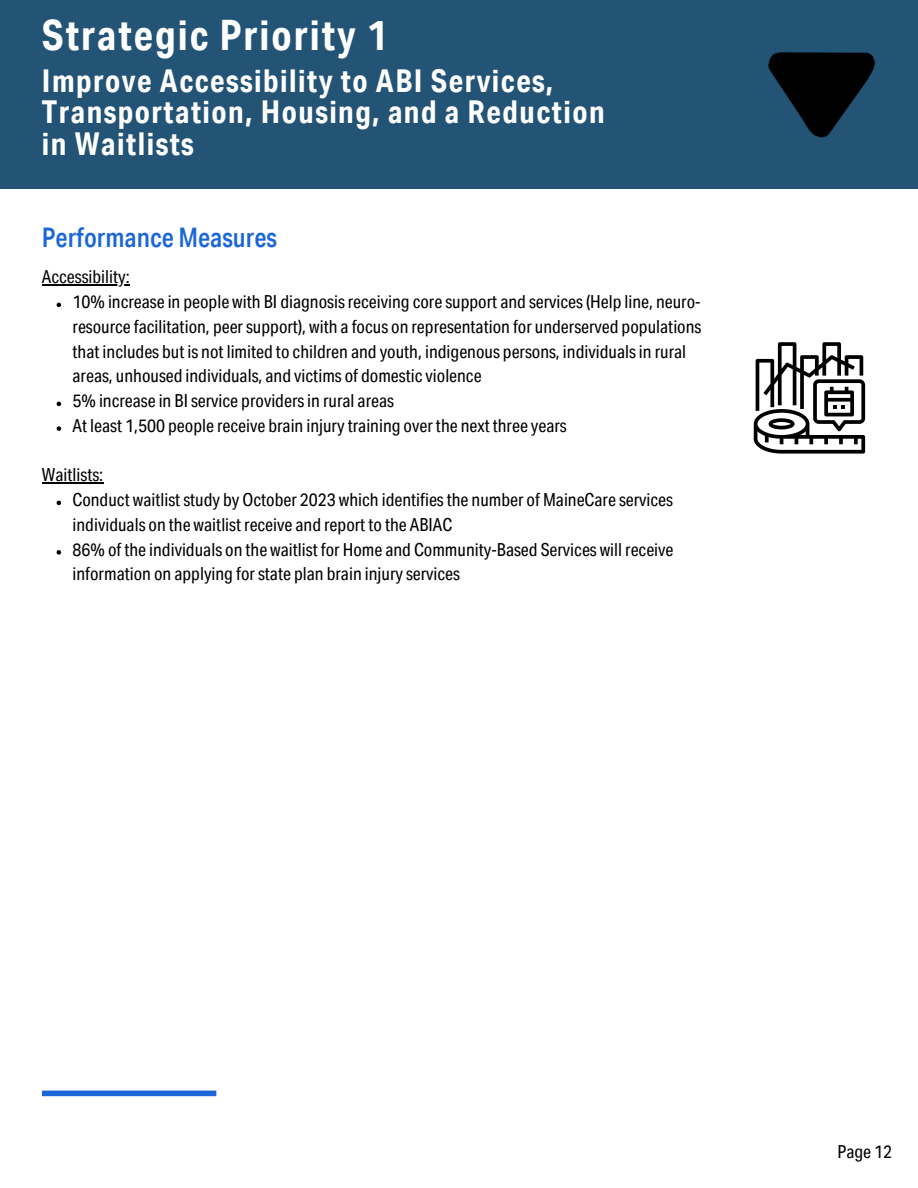
<style>
.page{position:relative;width:918px;height:1188px;background:#fff}
.page>*{position:absolute;margin:0;border:0;box-sizing:border-box;transform-origin:0 0}
.t1{font:700 42px "Aktiv Grotesk Cd";letter-spacing:.045em;color:#fff}
.t2{font:700 31.5px/31.5px "Aktiv Grotesk Cd";letter-spacing:.045em;color:#fff}
.t3{font:500 27px "Aktiv Grotesk Cd";color:#1b67d8}
.t4{font:18px/24.8px "Aktiv Grotesk Cd";color:#000}
</style>
<div class="page">
<div style="left:0;top:0;width:918px;height:189px;background:#235476"></div>
<div style="left:42px;top:1091px;width:174px;height:5px;background:#1b67d8"></div>
<img style="left:768px;top:52px;width:107px;height:86px">
<svg style="left:754px;top:342px;width:111px;height:112px"></svg>
<svg style="left:57px;top:303px;width:4px;height:4px"></svg>
<svg style="left:57px;top:402px;width:4px;height:4px"></svg>
<svg style="left:57px;top:426px;width:4px;height:5px"></svg>
<svg style="left:57px;top:501px;width:4px;height:4px"></svg>
<svg style="left:57px;top:550px;width:4px;height:5px"></svg>
<hr style="left:42px;top:285px;width:88px;height:1px;background:#000">
<hr style="left:42px;top:483px;width:61px;height:1px;background:#000">
<p class="t1" style="left:42px;top:20px;width:347px">Strategic Priority 1</p>
<p class="t2" style="left:42px;top:69px;width:564px">Improve Accessibility to ABI Services,<br>Transportation, Housing, and a Reduction in Waitlists</p>
<p class="t3" style="left:42px;top:227px;width:236px">Performance Measures</p>
<p class="t4" style="left:42px;top:267px;width:89px">Accessibility:</p>
<p class="t4" style="left:73px;top:292px;width:630px">10% increase in people with BI diagnosis receiving core support and services (Help line, neuro&shy;resource facilitation, peer support), with a focus on representation for underserved populations that includes but is not limited to children and youth, indigenous persons, individuals in rural areas, unhoused individuals, and victims of domestic violence</p>
<p class="t4" style="left:73px;top:391px;width:323px">5% increase in BI service providers in rural areas</p>
<p class="t4" style="left:73px;top:416px;width:496px">At least 1,500 people receive brain injury training over the next three years</p>
<p class="t4" style="left:42px;top:465px;width:63px">Waitlists:</p>
<p class="t4" style="left:73px;top:490px;width:602px">Conduct waitlist study by October 2023 which identifies the number of MaineCare services individuals on the waitlist receive and report to the ABIAC</p>
<p class="t4" style="left:73px;top:540px;width:602px">86% of the individuals on the waitlist for Home and Community-Based Services will receive information on applying for state plan brain injury services</p>
<p class="t4" style="left:838px;top:1142px;width:56px">Page 12</p>
</div>
